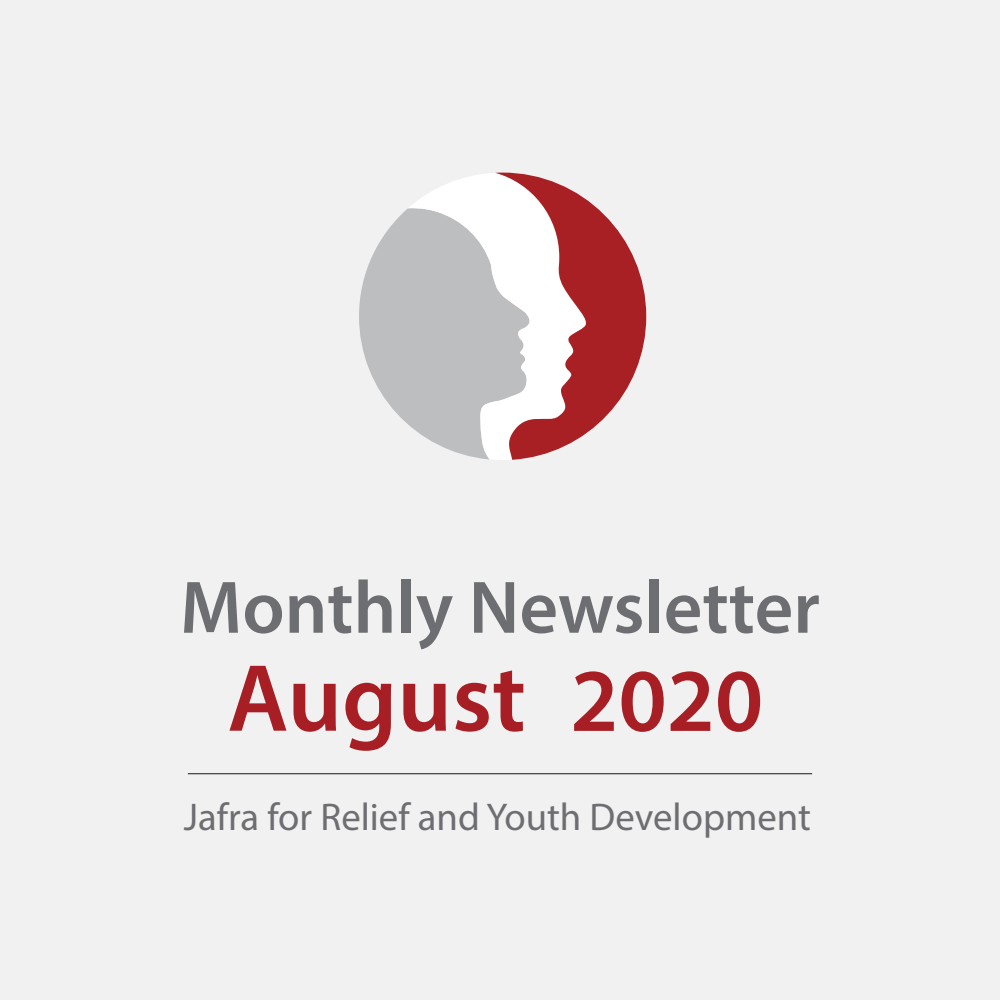
<style>
.page{position:relative;width:1000px;height:1000px;background:#f1f1f2}
.page>*{position:absolute;margin:0;border:0;box-sizing:border-box;transform-origin:0 0}
.t1{font:600 96.25px "Myriad Pro";color:#a71f24}
.t2{font:600 90px "Myriad Pro";color:#a71f24}
.t3{font:600 75px "Myriad Pro";color:#6d6e71}
.t4{font:38.75px "Myriad Pro";color:#6d6e71}
</style>
<div class="page">
<hr style="left:188px;top:773px;width:624px;height:1px;background:#414142">
<svg style="left:359px;top:208px;width:49px;height:216px;fill:#bcbec0"></svg>
<svg style="left:408px;top:173px;width:87px;height:287px;fill:#bcbec0"></svg>
<svg style="left:495px;top:173px;width:151px;height:287px"></svg>
<h3 class="t3" style="left:180px;top:560px;width:642px">Monthly Newsletter</h3>
<h1 class="t1" style="left:227px;top:637px;width:300px">August</h1>
<h2 class="t2" style="left:570px;top:643px;width:194px">2020</h2>
<p class="t4" style="left:184px;top:793px;width:629px">Jafra for Relief and Youth Development</p>
</div>
